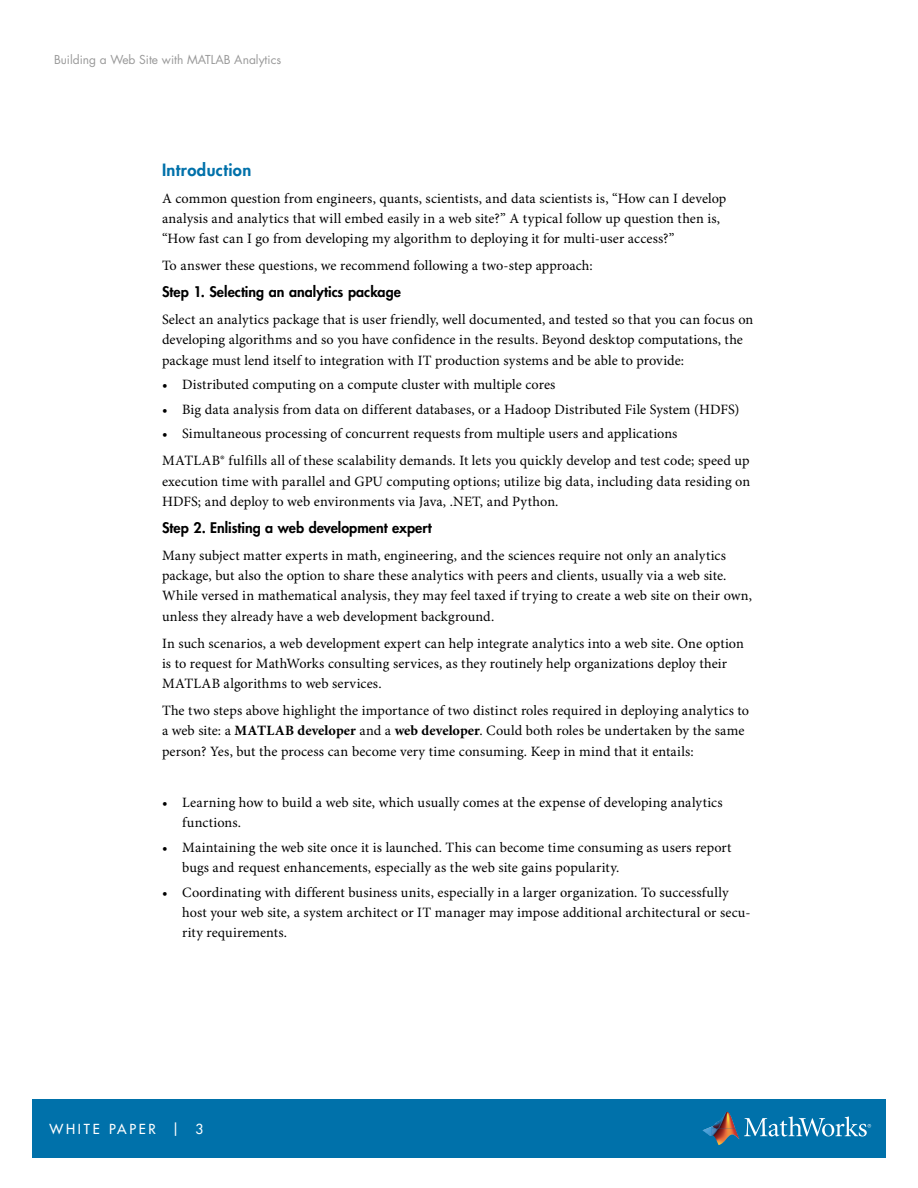
<style>
.page{position:relative;width:918px;height:1188px;background:#fff}
.page>*{position:absolute;margin:0;border:0;box-sizing:border-box;transform-origin:0 0}
.t1{font:800 16.5px "Futura Std";letter-spacing:.025em;color:#0071aa}
.t2{font:14.25px/20.2px "Minion Pro";letter-spacing:.005em;color:#000}
.t3{font:800 14.25px "Futura Std";letter-spacing:.005em;color:#000}
.t4{font:500 13.5px "Futura Std";letter-spacing:.2em;color:#fff}
.t5{font:12px "Futura Std";color:#999}
.s1{font-weight:700}
</style>
<div class="page">
<div style="left:32px;top:1099px;width:854px;height:59px;background:#0071aa"></div>
<img style="left:712px;top:1112px;width:23px;height:16px">
<svg style="left:703px;top:1127px;width:9px;height:9px"></svg>
<img style="left:712px;top:1128px;width:27px;height:17px">
<svg style="left:744px;top:1116px;width:127px;height:21px"></svg>
<p class="t5" style="left:54px;top:52px;width:229px">Building a Web Site with MATLAB Analytics</p>
<p class="t1" style="left:162px;top:159px;width:91px">Introduction</p>
<p class="t2" style="left:162px;top:189px;width:566px">A common question from engineers, quants, scientists, and data scientists is, “How can I develop analysis and analytics that will embed easily in a web site?” A typical follow up question then is, “How fast can I go from developing my algorithm to deploying it for multi-user access?”</p>
<p class="t2" style="left:162px;top:256px;width:432px">To answer these questions, we recommend following a two-step approach:</p>
<p class="t3" style="left:162px;top:283px;width:240px">Step 1. Selecting an analytics package</p>
<p class="t2" style="left:162px;top:310px;width:593px">Select an analytics package that is user friendly, well documented, and tested so that you can focus on developing algorithms and so you have confidence in the results. Beyond desktop computations, the package must lend itself to integration with IT production systems and be able to provide:</p>
<p class="t2" style="left:162px;top:375px;width:395px">• Distributed computing on a compute cluster with multiple cores</p>
<p class="t2" style="left:162px;top:400px;width:579px">• Big data analysis from data on different databases, or a Hadoop Distributed File System (HDFS)</p>
<p class="t2" style="left:162px;top:421px;width:589px;line-height:27px">• Simultaneous processing of concurrent requests from multiple users and applications<br>MATLAB® fulfills all of these scalability demands. It lets you quickly develop and test code; speed up</p>
<p class="t2" style="left:162px;top:471px;width:590px">execution time with parallel and GPU computing options; utilize big data, including data residing on<br>HDFS; and deploy to web environments via Java, .NET, and Python.</p>
<p class="t3" style="left:162px;top:519px;width:271px">Step 2. Enlisting a web development expert</p>
<p class="t2" style="left:162px;top:546px;width:592px">Many subject matter experts in math, engineering, and the sciences require not only an analytics package, but also the option to share these analytics with peers and clients, usually via a web site.<br>While versed in mathematical analysis, they may feel taxed if trying to create a web site on their own, unless they already have a web development background.</p>
<p class="t2" style="left:162px;top:633px;width:583px">In such scenarios, a web development expert can help integrate analytics into a web site. One option is to request for MathWorks consulting services, as they routinely help organizations deploy their<br>MATLAB algorithms to web services.</p>
<p class="t2" style="left:162px;top:701px;width:589px">The two steps above highlight the importance of two distinct roles required in deploying analytics to a web site: a <span class="s1">MATLAB developer</span> and a <span class="s1">web developer</span>. Could both roles be undertaken by the same person? Yes, but the process can become very time consuming. Keep in mind that it entails:</p>
<p class="t2" style="left:182px;top:793px;width:542px;text-indent:-20px">• Learning how to build a web site, which usually comes at the expense of developing analytics functions.</p>
<p class="t2" style="left:182px;top:838px;width:551px;text-indent:-20px">• Maintaining the web site once it is launched. This can become time consuming as users report bugs and request enhancements, especially as the web site gains popularity.</p>
<p class="t2" style="left:182px;top:883px;width:570px;text-indent:-20px">• Coordinating with different business units, especially in a larger organization. To successfully host your web site, a system architect or IT manager may impose additional architectural or secu&shy;rity requirements.</p>
<p class="t4" style="left:50px;top:1121px;width:155px">WHITE PAPER | 3</p>
</div>
